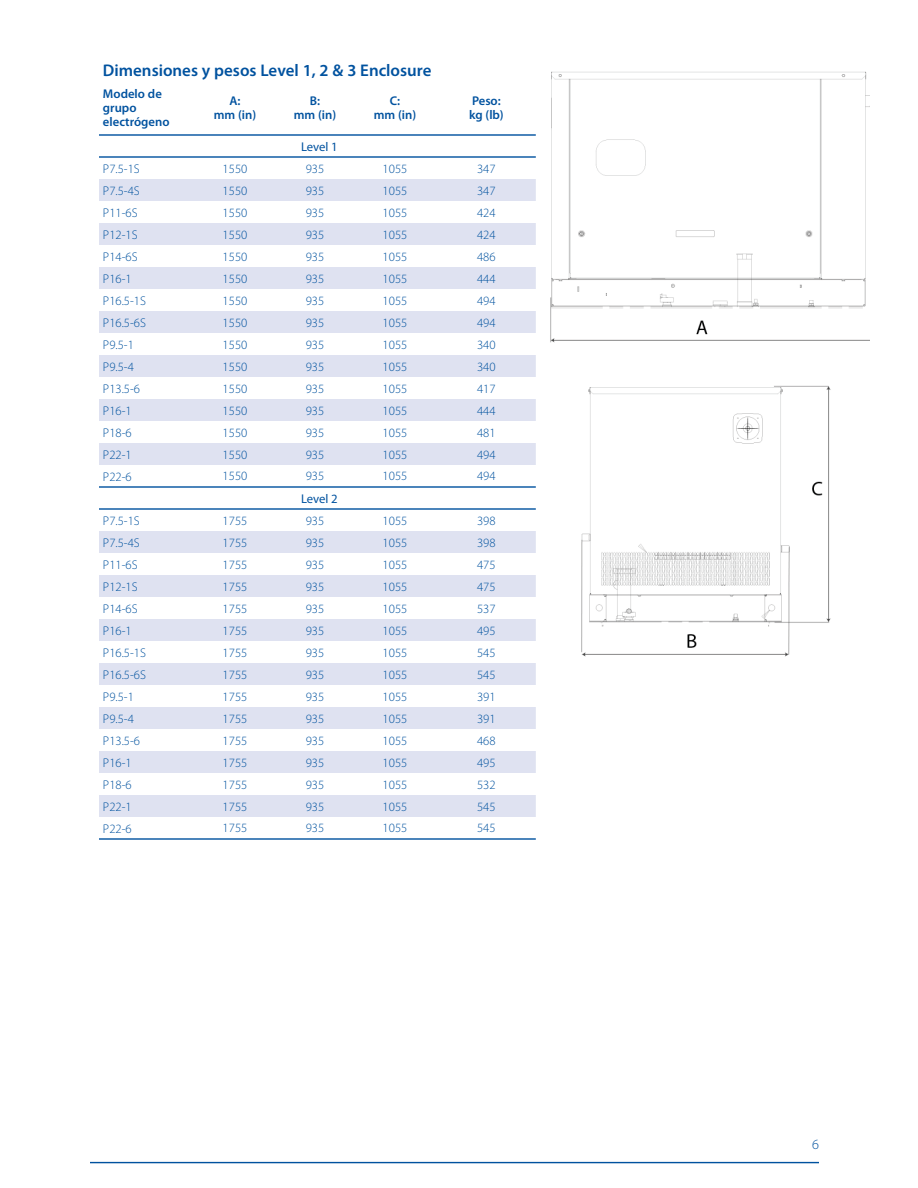
<style>
.page{position:relative;width:918px;height:1188px;background:#fff}
.page>*{position:absolute;margin:0;border:0;box-sizing:border-box;transform-origin:0 0}
.t1{font:600 16.95px "Myriad Pro";color:#00529f}
.t2{font:300 14.1px "Myriad Pro";color:#00529f}
.t3{font:300 12.75px "Myriad Pro";color:#00529f}
.t4{font:600 12.75px/14.1px "Myriad Pro";color:#00529f;text-align:center}
.t5{font:12.75px "Myriad Pro";letter-spacing:-.005em;color:#00529f}
</style>
<div class="page">
<hr style="left:90px;top:1162px;width:729px;height:1px;background:#00529f">
<svg style="left:99px;top:179px;width:437px;height:638px"></svg>
<hr style="left:99px;top:156px;width:94px;height:2px;background:#00529f">
<hr style="left:193px;top:156px;width:240px;height:2px;background:#00529f">
<hr style="left:433px;top:156px;width:103px;height:2px;background:#00529f">
<hr style="left:99px;top:508px;width:94px;height:2px;background:#00529f">
<hr style="left:193px;top:508px;width:240px;height:2px;background:#00529f">
<hr style="left:433px;top:508px;width:103px;height:2px;background:#00529f">
<hr style="left:99px;top:486px;width:94px;height:2px;background:#00529f">
<hr style="left:193px;top:486px;width:240px;height:2px;background:#00529f">
<hr style="left:433px;top:486px;width:103px;height:2px;background:#00529f">
<hr style="left:99px;top:838px;width:94px;height:2px;background:#00529f">
<hr style="left:193px;top:838px;width:240px;height:2px;background:#00529f">
<hr style="left:433px;top:838px;width:103px;height:2px;background:#00529f">
<hr style="left:99px;top:134px;width:94px;height:2px;background:#00529f">
<hr style="left:193px;top:134px;width:240px;height:2px;background:#00529f">
<hr style="left:433px;top:134px;width:103px;height:2px;background:#00529f">
<img style="left:550px;top:71px;width:319px;height:586px">
<h1 class="t1" style="left:103px;top:64px;width:330px">Dimensiones y pesos Level 1, 2 &amp; 3 Enclosure</h1>
<p class="t4" style="left:103px;top:88px;width:68px;text-align:left">Modelo de grupo electrógeno</p>
<p class="t4" style="left:214px;top:95px;width:44px">A:<br>mm (in)</p>
<p class="t4" style="left:294px;top:95px;width:44px">B:<br>mm (in)</p>
<p class="t4" style="left:374px;top:95px;width:44px">C:<br>mm (in)</p>
<p class="t4" style="left:469px;top:95px;width:36px;text-align:left">Peso: kg (lb)</p>
<p class="t5" style="left:301px;top:142px;width:38px">Level 1</p>
<p class="t3" style="left:103px;top:164px;width:38px">P7.5-1S</p>
<p class="t3" style="left:223px;top:164px;width:26px">1550</p>
<p class="t3" style="left:306px;top:164px;width:20px">935</p>
<p class="t3" style="left:383px;top:164px;width:26px">1055</p>
<p class="t3" style="left:477px;top:164px;width:20px">347</p>
<p class="t3" style="left:103px;top:186px;width:38px">P7.5-4S</p>
<p class="t3" style="left:223px;top:186px;width:26px">1550</p>
<p class="t3" style="left:306px;top:186px;width:20px">935</p>
<p class="t3" style="left:383px;top:186px;width:26px">1055</p>
<p class="t3" style="left:477px;top:186px;width:20px">347</p>
<p class="t3" style="left:103px;top:208px;width:36px">P11-6S</p>
<p class="t3" style="left:223px;top:208px;width:26px">1550</p>
<p class="t3" style="left:306px;top:208px;width:20px">935</p>
<p class="t3" style="left:383px;top:208px;width:26px">1055</p>
<p class="t3" style="left:477px;top:208px;width:20px">424</p>
<p class="t3" style="left:103px;top:230px;width:36px">P12-1S</p>
<p class="t3" style="left:223px;top:230px;width:26px">1550</p>
<p class="t3" style="left:306px;top:230px;width:20px">935</p>
<p class="t3" style="left:383px;top:230px;width:26px">1055</p>
<p class="t3" style="left:477px;top:230px;width:20px">424</p>
<p class="t3" style="left:103px;top:252px;width:36px">P14-6S</p>
<p class="t3" style="left:223px;top:252px;width:26px">1550</p>
<p class="t3" style="left:306px;top:252px;width:20px">935</p>
<p class="t3" style="left:383px;top:252px;width:26px">1055</p>
<p class="t3" style="left:477px;top:252px;width:20px">486</p>
<p class="t3" style="left:103px;top:274px;width:30px">P16-1</p>
<p class="t3" style="left:223px;top:274px;width:26px">1550</p>
<p class="t3" style="left:306px;top:274px;width:20px">935</p>
<p class="t3" style="left:383px;top:274px;width:26px">1055</p>
<p class="t3" style="left:477px;top:274px;width:20px">444</p>
<p class="t3" style="left:103px;top:296px;width:45px">P16.5-1S</p>
<p class="t3" style="left:223px;top:296px;width:26px">1550</p>
<p class="t3" style="left:306px;top:296px;width:20px">935</p>
<p class="t3" style="left:383px;top:296px;width:26px">1055</p>
<p class="t3" style="left:477px;top:296px;width:20px">494</p>
<p class="t3" style="left:103px;top:318px;width:45px">P16.5-6S</p>
<p class="t3" style="left:223px;top:318px;width:26px">1550</p>
<p class="t3" style="left:306px;top:318px;width:20px">935</p>
<p class="t3" style="left:383px;top:318px;width:26px">1055</p>
<p class="t3" style="left:477px;top:318px;width:20px">494</p>
<p class="t3" style="left:103px;top:340px;width:32px">P9.5-1</p>
<p class="t3" style="left:223px;top:340px;width:26px">1550</p>
<p class="t3" style="left:306px;top:340px;width:20px">935</p>
<p class="t3" style="left:383px;top:340px;width:26px">1055</p>
<p class="t3" style="left:477px;top:340px;width:20px">340</p>
<p class="t3" style="left:103px;top:362px;width:32px">P9.5-4</p>
<p class="t3" style="left:223px;top:362px;width:26px">1550</p>
<p class="t3" style="left:306px;top:362px;width:20px">935</p>
<p class="t3" style="left:383px;top:362px;width:26px">1055</p>
<p class="t3" style="left:477px;top:362px;width:20px">340</p>
<p class="t3" style="left:103px;top:384px;width:39px">P13.5-6</p>
<p class="t3" style="left:223px;top:384px;width:26px">1550</p>
<p class="t3" style="left:306px;top:384px;width:20px">935</p>
<p class="t3" style="left:383px;top:384px;width:26px">1055</p>
<p class="t3" style="left:477px;top:384px;width:20px">417</p>
<p class="t3" style="left:103px;top:406px;width:30px">P16-1</p>
<p class="t3" style="left:223px;top:406px;width:26px">1550</p>
<p class="t3" style="left:306px;top:406px;width:20px">935</p>
<p class="t3" style="left:383px;top:406px;width:26px">1055</p>
<p class="t3" style="left:477px;top:406px;width:20px">444</p>
<p class="t3" style="left:103px;top:428px;width:30px">P18-6</p>
<p class="t3" style="left:223px;top:428px;width:26px">1550</p>
<p class="t3" style="left:306px;top:428px;width:20px">935</p>
<p class="t3" style="left:383px;top:428px;width:26px">1055</p>
<p class="t3" style="left:477px;top:428px;width:20px">481</p>
<p class="t3" style="left:103px;top:450px;width:30px">P22-1</p>
<p class="t3" style="left:223px;top:450px;width:26px">1550</p>
<p class="t3" style="left:306px;top:450px;width:20px">935</p>
<p class="t3" style="left:383px;top:450px;width:26px">1055</p>
<p class="t3" style="left:477px;top:450px;width:20px">494</p>
<p class="t3" style="left:103px;top:472px;width:30px">P22-6</p>
<p class="t3" style="left:223px;top:471px;width:26px">1550</p>
<p class="t3" style="left:306px;top:471px;width:20px">935</p>
<p class="t3" style="left:383px;top:471px;width:26px">1055</p>
<p class="t3" style="left:477px;top:471px;width:20px">494</p>
<p class="t5" style="left:301px;top:494px;width:38px">Level 2</p>
<p class="t3" style="left:103px;top:516px;width:38px">P7.5-1S</p>
<p class="t3" style="left:223px;top:516px;width:26px">1755</p>
<p class="t3" style="left:306px;top:516px;width:20px">935</p>
<p class="t3" style="left:383px;top:516px;width:26px">1055</p>
<p class="t3" style="left:477px;top:516px;width:20px">398</p>
<p class="t3" style="left:103px;top:538px;width:38px">P7.5-4S</p>
<p class="t3" style="left:223px;top:538px;width:26px">1755</p>
<p class="t3" style="left:306px;top:538px;width:20px">935</p>
<p class="t3" style="left:383px;top:538px;width:26px">1055</p>
<p class="t3" style="left:477px;top:538px;width:20px">398</p>
<p class="t3" style="left:103px;top:560px;width:36px">P11-6S</p>
<p class="t3" style="left:223px;top:560px;width:26px">1755</p>
<p class="t3" style="left:306px;top:560px;width:20px">935</p>
<p class="t3" style="left:383px;top:560px;width:26px">1055</p>
<p class="t3" style="left:477px;top:560px;width:20px">475</p>
<p class="t3" style="left:103px;top:582px;width:36px">P12-1S</p>
<p class="t3" style="left:223px;top:582px;width:26px">1755</p>
<p class="t3" style="left:306px;top:582px;width:20px">935</p>
<p class="t3" style="left:383px;top:582px;width:26px">1055</p>
<p class="t3" style="left:477px;top:582px;width:20px">475</p>
<p class="t3" style="left:103px;top:604px;width:36px">P14-6S</p>
<p class="t3" style="left:223px;top:604px;width:26px">1755</p>
<p class="t3" style="left:306px;top:604px;width:20px">935</p>
<p class="t3" style="left:383px;top:604px;width:26px">1055</p>
<p class="t3" style="left:477px;top:604px;width:20px">537</p>
<p class="t3" style="left:103px;top:626px;width:30px">P16-1</p>
<p class="t3" style="left:223px;top:626px;width:26px">1755</p>
<p class="t3" style="left:306px;top:626px;width:20px">935</p>
<p class="t3" style="left:383px;top:626px;width:26px">1055</p>
<p class="t3" style="left:477px;top:626px;width:20px">495</p>
<p class="t3" style="left:103px;top:648px;width:45px">P16.5-1S</p>
<p class="t3" style="left:223px;top:648px;width:26px">1755</p>
<p class="t3" style="left:306px;top:648px;width:20px">935</p>
<p class="t3" style="left:383px;top:648px;width:26px">1055</p>
<p class="t3" style="left:477px;top:648px;width:20px">545</p>
<p class="t3" style="left:103px;top:670px;width:45px">P16.5-6S</p>
<p class="t3" style="left:223px;top:670px;width:26px">1755</p>
<p class="t3" style="left:306px;top:670px;width:20px">935</p>
<p class="t3" style="left:383px;top:670px;width:26px">1055</p>
<p class="t3" style="left:477px;top:670px;width:20px">545</p>
<p class="t3" style="left:103px;top:692px;width:32px">P9.5-1</p>
<p class="t3" style="left:223px;top:692px;width:26px">1755</p>
<p class="t3" style="left:306px;top:692px;width:20px">935</p>
<p class="t3" style="left:383px;top:692px;width:26px">1055</p>
<p class="t3" style="left:477px;top:692px;width:20px">391</p>
<p class="t3" style="left:103px;top:714px;width:32px">P9.5-4</p>
<p class="t3" style="left:223px;top:714px;width:26px">1755</p>
<p class="t3" style="left:306px;top:714px;width:20px">935</p>
<p class="t3" style="left:383px;top:714px;width:26px">1055</p>
<p class="t3" style="left:477px;top:714px;width:20px">391</p>
<p class="t3" style="left:103px;top:736px;width:39px">P13.5-6</p>
<p class="t3" style="left:223px;top:736px;width:26px">1755</p>
<p class="t3" style="left:306px;top:736px;width:20px">935</p>
<p class="t3" style="left:383px;top:736px;width:26px">1055</p>
<p class="t3" style="left:477px;top:736px;width:20px">468</p>
<p class="t3" style="left:103px;top:758px;width:30px">P16-1</p>
<p class="t3" style="left:223px;top:758px;width:26px">1755</p>
<p class="t3" style="left:306px;top:758px;width:20px">935</p>
<p class="t3" style="left:383px;top:758px;width:26px">1055</p>
<p class="t3" style="left:477px;top:758px;width:20px">495</p>
<p class="t3" style="left:103px;top:780px;width:30px">P18-6</p>
<p class="t3" style="left:223px;top:780px;width:26px">1755</p>
<p class="t3" style="left:306px;top:780px;width:20px">935</p>
<p class="t3" style="left:383px;top:780px;width:26px">1055</p>
<p class="t3" style="left:477px;top:780px;width:20px">532</p>
<p class="t3" style="left:103px;top:802px;width:30px">P22-1</p>
<p class="t3" style="left:223px;top:802px;width:26px">1755</p>
<p class="t3" style="left:306px;top:802px;width:20px">935</p>
<p class="t3" style="left:383px;top:802px;width:26px">1055</p>
<p class="t3" style="left:477px;top:802px;width:20px">545</p>
<p class="t3" style="left:103px;top:824px;width:30px">P22-6</p>
<p class="t3" style="left:223px;top:823px;width:26px">1755</p>
<p class="t3" style="left:306px;top:823px;width:20px">935</p>
<p class="t3" style="left:383px;top:823px;width:26px">1055</p>
<p class="t3" style="left:477px;top:823px;width:20px">545</p>
<p class="t2" style="left:812px;top:1138px;width:8px">6</p>
</div>
